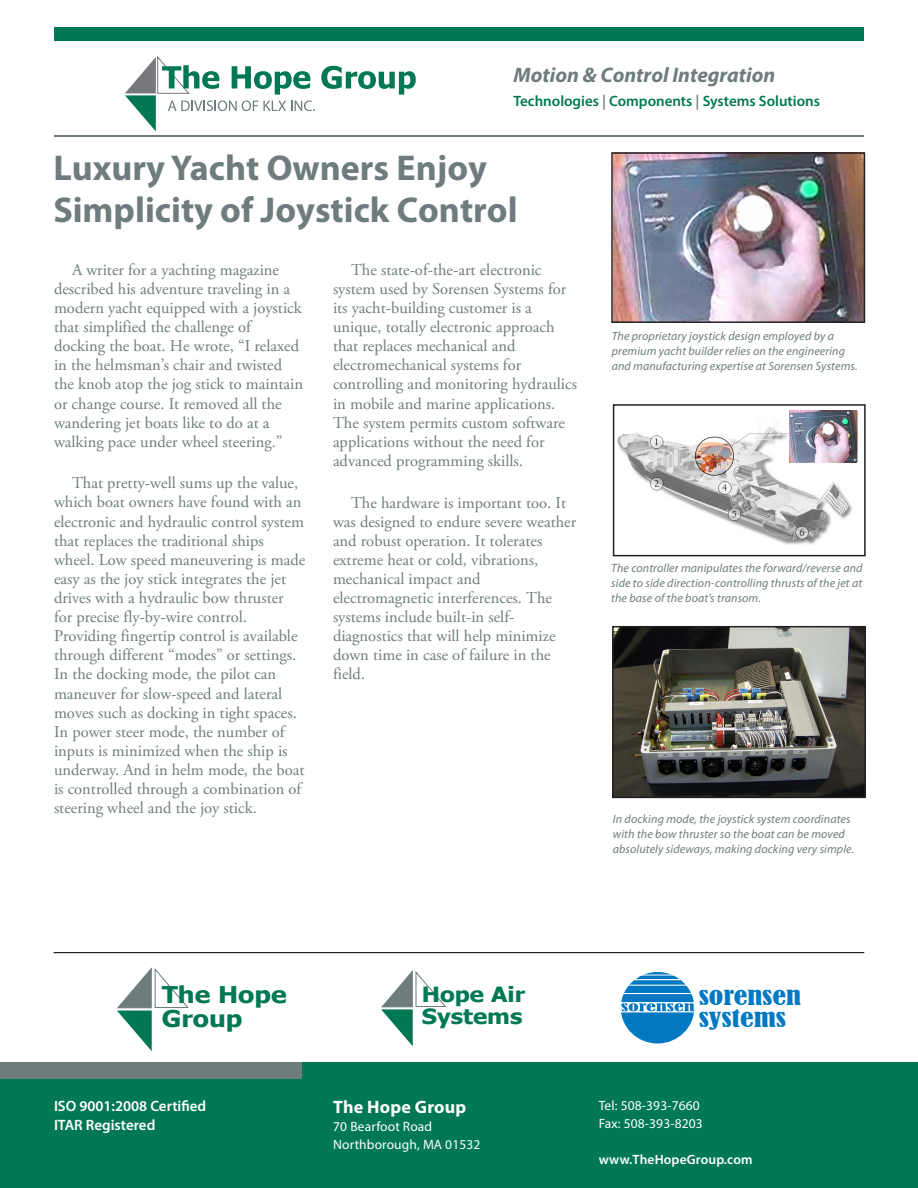
<style>
.page{position:relative;width:918px;height:1188px;background:#fff}
.page>*{position:absolute;margin:0;border:0;box-sizing:border-box;transform-origin:0 0}
.t1{font:700 36px/41.4px "Myriad Pro";color:#6f7c7d}
.t2{font:700 23.1px/24px "Tahoma";color:#007854;scale:1.14 1}
.t3{font:condensed 22.65px/22.6px "Bernard";color:#0079c2;scale:1.35 1}
.t4{font:italic 700 21px "Myriad Pro";color:#6f7c7d}
.t5{font:700 20.85px/21.8px "Tahoma";color:#007854;scale:1.14 1}
.t6{font:700 18px "Myriad Pro";letter-spacing:.01em;color:#fff}
.t7{font:16.5px/19px "Adobe Garamond Pro";color:#6f7c7d}
.t8{font:600 15px "Myriad Pro";color:#007854}
.t9{font:600 15px "Myriad Pro";color:#fff}
.t10{font:13.5px/18px "Myriad Pro";letter-spacing:.01em;color:#fff}
.t11{font:600 13.5px "Myriad Pro";letter-spacing:.01em;color:#fff}
.t12{font:italic 12px/15px "Myriad Pro";letter-spacing:.01em;color:#6f7c7d}
.s1{color:#6f7c7d}
</style>
<div class="page">
<img style="left:614px;top:155px;width:248px;height:165px">
<div style="left:0;top:1062px;width:918px;height:126px;background:#007854"></div>
<svg style="left:54px;top:952px;width:810px;height:1px"></svg>
<hr style="left:54px;top:136px;width:810px;height:1px;background:#6f7c7d">
<div style="left:0;top:1062px;width:302px;height:17px;background:#6f7c7d"></div>
<svg style="left:117px;top:968px;width:72px;height:83px"></svg>
<svg style="left:381px;top:970px;width:66px;height:76px"></svg>
<div style="left:621px;top:972px;width:73px;height:71px;background:#0079c2;border-radius:50%"></div>
<hr style="left:641px;top:975px;width:33px;height:1px;background:#fff">
<hr style="left:634px;top:979px;width:47px;height:1px;background:#fff">
<hr style="left:629px;top:985px;width:58px;height:1px;background:#fff">
<svg style="left:620px;top:1002px;width:75px;height:10px"></svg>
<hr style="left:623px;top:993px;width:69px;height:1px;background:#fff">
<div style="left:54px;top:27px;width:810px;height:13px;background:#007854"></div>
<div style="left:611px;top:152px;width:254px;height:171px;border:2px solid #231f20"></div>
<img style="left:617px;top:410px;width:241px;height:135px">
<div style="left:613px;top:404px;width:253px;height:152px;border:2px solid #231f20"></div>
<img style="left:615px;top:629px;width:248px;height:166px">
<div style="left:612px;top:626px;width:254px;height:172px;border:2px solid #231f20"></div>
<img style="left:789px;top:410px;width:68px;height:52px">
<svg style="left:321px;top:66px;width:95px;height:29px"></svg>
<svg style="left:125px;top:56px;width:190px;height:75px"></svg>
<p class="t4" style="left:514px;top:61px;width:263px">Motion &amp; Control Integration</p>
<p class="t8" style="left:514px;top:91px;width:308px">Technologies <span class="s1">|</span> Components <span class="s1">|</span> Systems Solutions</p>
<p class="t1" style="left:53px;top:146px;width:466px">Luxury Yacht Owners Enjoy<br>Simplicity of Joystick Control</p>
<p class="t7" style="left:54px;top:261px;width:251px;text-indent:18px">A writer for a yachting magazine described his adventure traveling in a modern yacht equipped with a joystick that simplified the challenge of docking the boat. He wrote, “I relaxed in the helmsman’s chair and twisted the knob atop the jog stick to maintain or change course. It removed all the wandering jet boats like to do at a walking pace under wheel steering.”</p>
<p class="t7" style="left:54px;top:474px;width:253px;text-indent:18px">That pretty-well sums up the value, which boat owners have found with an electronic and hydraulic control system that replaces the traditional ships wheel. Low speed maneuvering is made easy as the joy stick integrates the jet drives with a hydraulic bow thruster for precise fly-by-wire control.<br>Providing fingertip control is available through different “modes” or settings.<br>In the docking mode, the pilot can maneuver for slow-speed and lateral moves such as docking in tight spaces.<br>In power steer mode, the number of inputs is minimized when the ship is underway. And in helm mode, the boat is controlled through a combination of steering wheel and the joy stick.</p>
<p class="t7" style="left:333px;top:261px;width:246px;text-indent:18px">The state-of-the-art electronic system used by Sorensen Systems for its yacht-building customer is a unique, totally electronic approach that replaces mechanical and electromechanical systems for controlling and monitoring hydraulics in mobile and marine applications.<br>The system permits custom software applications without the need for advanced programming skills.</p>
<p class="t7" style="left:333px;top:493px;width:245px;text-indent:18px">The hardware is important too. It was designed to endure severe weather and robust operation. It tolerates extreme heat or cold, vibrations, mechanical impact and electromagnetic interferences. The systems include built-in self&shy;diagnostics that will help minimize down time in case of failure in the field.</p>
<p class="t12" style="left:612px;top:328px;width:247px">The proprietary joystick design employed by a premium yacht builder relies on the engineering and manufacturing expertise at Sorensen Systems.</p>
<p class="t12" style="left:611px;top:561px;width:253px;text-align:justify">The controller manipulates the forward/reverse and side to side direction-controlling thrusts of the jet at the base of the boat’s transom.</p>
<p class="t12" style="left:613px;top:811px;width:243px">In docking mode, the joystick system coordinates with the bow thruster so the boat can be moved absolutely sideways, making docking very simple.</p>
<h2 class="t2" style="left:162px;top:983px;width:111px">The Hope<br>Group</h2>
<p class="t5" style="left:422px;top:985px;width:92px">Hope Air<br>Systems</p>
<h3 class="t3" style="left:699px;top:985px;width:77px">SORENSEN<br>SYSTEMS</h3>
<p class="t9" style="left:54px;top:1096px;width:154px">ISO 9001:2008 Certified</p>
<p class="t9" style="left:54px;top:1116px;width:103px">ITAR Registered</p>
<p class="t6" style="left:333px;top:1095px;width:135px">The Hope Group</p>
<p class="t10" style="left:333px;top:1117px;width:149px">70 Bearfoot Road<br>Northborough, MA 01532</p>
<p class="t10" style="left:599px;top:1096px;width:106px">Tel: 508-393-7660<br>Fax: 508-393-8203</p>
<p class="t11" style="left:599px;top:1151px;width:155px">www.TheHopeGroup.com</p>
</div>
